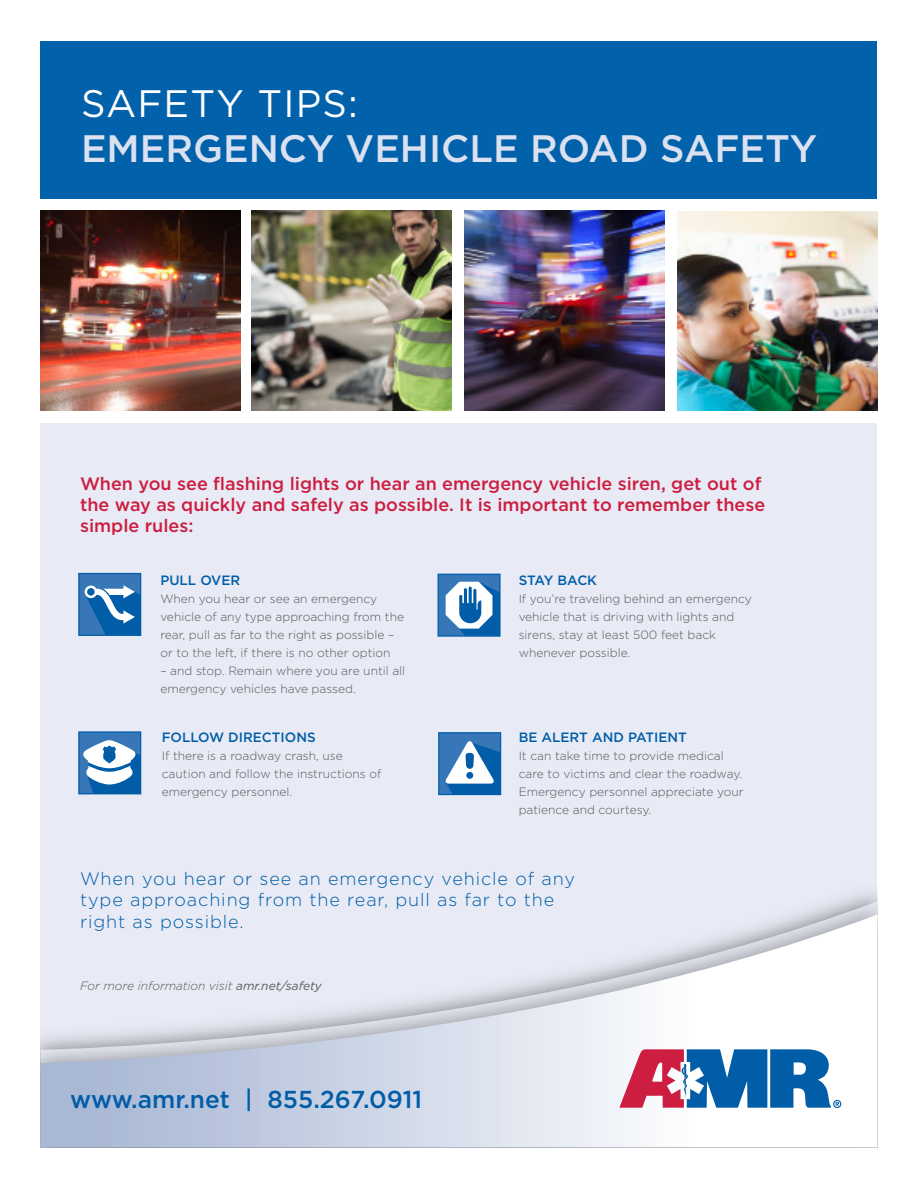
<style>
.page{position:relative;width:918px;height:1188px;background:#fff}
.page>*{position:absolute;margin:0;border:0;box-sizing:border-box;transform-origin:0 0}
.t1{font:500 38.25px/45.9px "Gotham";color:#dbe1f0}
.t2{font:500 24.45px "Gotham";color:#015da7}
.t3{font:500 18px/21px "Gotham";color:#cd1d40}
.t4{font:300 18px/21.6px "Gotham";letter-spacing:.05em;color:#015da7}
.t5{font:500 13.5px "Gotham";color:#015da7}
.t6{font:500 13.5px "Gotham";letter-spacing:-.03em;color:#015da7}
.t7{font:300 12px/18px "Gotham";color:#57585a}
.t8{font:italic 300 12px "Gotham";color:#57585a}
.s1{font-weight:400;color:#fff}
.s2{font-weight:400}
</style>
<div class="page">
<div style="left:40px;top:42px;width:838px;height:157px;background:#0161aa"></div>
<div style="left:40px;top:423px;width:838px;height:725px;background:#e8ebf5"></div>
<img style="left:800px;top:884px;width:78px;height:30px">
<svg style="left:40px;top:914px;width:838px;height:234px"></svg>
<svg style="left:619px;top:1049px;width:222px;height:59px;background:#6e7fad"></svg>
<img style="left:40px;top:210px;width:200px;height:200px">
<img style="left:465px;top:210px;width:200px;height:200px">
<img style="left:252px;top:210px;width:200px;height:200px">
<img style="left:678px;top:211px;width:200px;height:199px">
<div style="left:79px;top:574px;width:62px;height:61px;background:#3777b8"></div>
<div style="left:78px;top:573px;width:63px;height:63px;border:1px solid #015da7"></div>
<svg style="left:85px;top:585px;width:57px;height:51px"></svg>
<div style="left:438px;top:574px;width:62px;height:62px;background:#3777b8"></div>
<div style="left:438px;top:574px;width:63px;height:63px;border:1px solid #015da7"></div>
<svg style="left:446px;top:582px;width:54px;height:54px;background:#75a5ce"></svg>
<div style="left:79px;top:732px;width:62px;height:62px;background:#3777b8"></div>
<div style="left:78px;top:731px;width:63px;height:63px;border:1px solid #015da7"></div>
<svg style="left:83px;top:740px;width:57px;height:54px"></svg>
<div style="left:439px;top:733px;width:62px;height:62px;background:#3777b8"></div>
<div style="left:438px;top:732px;width:63px;height:63px;border:1px solid #015da7"></div>
<svg style="left:445px;top:741px;width:56px;height:54px"></svg>
<p class="t1" style="left:81px;top:80px;width:738px"><span class="s1">SAFETY TIPS:<br></span>EMERGENCY VEHICLE ROAD SAFETY</p>
<p class="t3" style="left:80px;top:473px;width:687px">When you see flashing lights or hear an emergency vehicle siren, get out of the way as quickly and safely as possible. It is important to remember these simple rules:</p>
<p class="t5" style="left:160px;top:571px;width:81px">PULL OVER</p>
<p class="t7" style="left:160px;top:589px;width:245px">When you hear or see an emergency vehicle of any type approaching from the rear, pull as far to the right as possible – or to the left, if there is no other option</p>
<p class="t7" style="left:160px;top:661px;width:246px">– and stop. Remain where you are until all emergency vehicles have passed.</p>
<p class="t5" style="left:162px;top:729px;width:155px">FOLLOW DIRECTIONS</p>
<p class="t7" style="left:162px;top:747px;width:221px">If there is a roadway crash, use caution and follow the instructions of emergency personnel.</p>
<p class="t6" style="left:519px;top:571px;width:80px">STAY BACK</p>
<p class="t7" style="left:519px;top:589px;width:235px">If you’re traveling behind an emergency vehicle that is driving with lights and sirens, stay at least 500 feet back whenever possible.</p>
<p class="t5" style="left:519px;top:729px;width:170px">BE ALERT AND PATIENT</p>
<p class="t7" style="left:519px;top:747px;width:227px">It can take time to provide medical care to victims and clear the roadway.<br>Emergency personnel appreciate your patience and courtesy.</p>
<p class="t4" style="left:80px;top:867px;width:496px">When you hear or see an emergency vehicle of any type approaching from the rear, pull as far to the right as possible.</p>
<p class="t8" style="left:80px;top:978px;width:243px">For more information visit <span class="s2">amr.net/safety</span></p>
<p class="t2" style="left:70px;top:1083px;width:353px">www.amr.net | 855.267.0911</p>
</div>
